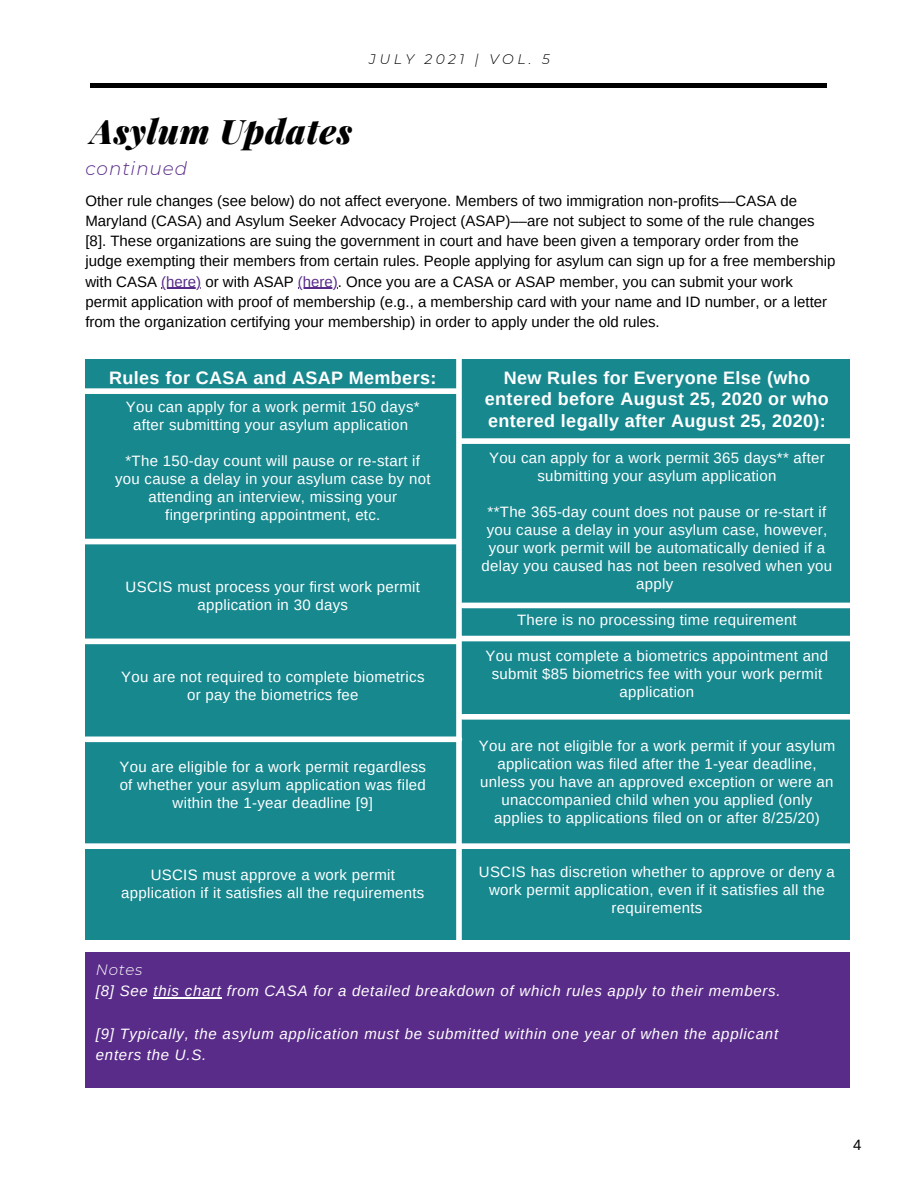
<style>
.page{position:relative;width:918px;height:1188px;background:#fff}
.page>*{position:absolute;margin:0;border:0;box-sizing:border-box;transform-origin:0 0}
.t1{font:italic 900 33.75px "Playfair Display";letter-spacing:.02em;color:#000}
.t2{font:italic 300 18.45px "Montserrat";letter-spacing:.05em;color:#592c89}
.t3{font:700 18px/21.3px "Arimo";letter-spacing:.02em;color:#fff;text-align:center}
.t4{font:15px/18px "Arimo";letter-spacing:.02em;color:#fff;text-align:center}
.t5{font:15px/20.2px "Arimo";color:#000}
.t6{font:italic 15px/21.5px "Arimo";letter-spacing:.05em;color:#fff}
.t7{font:italic 300 15px "Montserrat";letter-spacing:.05em;color:#fff}
.t8{font:italic 300 13.8px "Montserrat";letter-spacing:.25em;color:#000}
.s1{color:#592c89}
</style>
<div class="page">
<hr style="left:91px;top:83px;width:736px;height:4px;background:#000">
<div style="left:86px;top:359px;width:764px;height:580px;background:#18888f"></div>
<div style="left:86px;top:952px;width:764px;height:136px;background:#592c89"></div>
<hr style="left:161px;top:288px;width:40px;height:1px;background:#592c89">
<hr style="left:298px;top:288px;width:40px;height:1px;background:#592c89">
<hr style="left:154px;top:998px;width:68px;height:1px;background:#fff">
<div style="left:456px;top:346px;width:6px;height:596px;background:#fff"></div>
<div style="left:76px;top:639px;width:380px;height:5px;background:#fff"></div>
<div style="left:86px;top:737px;width:373px;height:5px;background:#fff"></div>
<div style="left:78px;top:539px;width:378px;height:5px;background:#fff"></div>
<div style="left:76px;top:843px;width:778px;height:6px;background:#fff"></div>
<div style="left:76px;top:388px;width:380px;height:6px;background:#fff"></div>
<div style="left:462px;top:438px;width:400px;height:6px;background:#fff"></div>
<div style="left:463px;top:714px;width:399px;height:6px;background:#fff"></div>
<div style="left:463px;top:603px;width:391px;height:5px;background:#fff"></div>
<div style="left:459px;top:636px;width:396px;height:5px;background:#fff"></div>
<p class="t8" style="left:369px;top:51px;width:182px">JULY 2021 | VOL. 5</p>
<p class="t1" style="left:91px;top:107px;width:263px">Asylum Updates</p>
<p class="t2" style="left:85px;top:158px;width:103px">continued</p>
<p class="t5" style="left:85px;top:190px;width:752px">Other rule changes (see below) do not affect everyone. Members of two immigration non-profits––CASA de Maryland (CASA) and Asylum Seeker Advocacy Project (ASAP)––are not subject to some of the rule changes [8]. These organizations are suing the government in court and have been given a temporary order from the judge exempting their members from certain rules. People applying for asylum can sign up for a free membership with CASA <span class="s1">(here)</span> or with ASAP <span class="s1">(here)</span>. Once you are a CASA or ASAP member, you can submit your work permit application with proof of membership (e.g., a membership card with your name and ID number, or a letter from the organization certifying your membership) in order to apply under the old rules.</p>
<p class="t3" style="left:109px;top:367px;width:329px">Rules for CASA and ASAP Members:</p>
<p class="t3" style="left:485px;top:367px;width:346px">New Rules for Everyone Else (who entered before August 25, 2020 or who entered legally after August 25, 2020):</p>
<p class="t4" style="left:126px;top:397px;width:295px">You can apply for a work permit 150 days* after submitting your asylum application</p>
<p class="t4" style="left:115px;top:451px;width:317px">*The 150-day count will pause or re-start if you cause a delay in your asylum case by not attending an interview, missing your fingerprinting appointment, etc.</p>
<p class="t4" style="left:489px;top:449px;width:337px">You can apply for a work permit 365 days** after submitting your asylum application</p>
<p class="t4" style="left:482px;top:503px;width:352px">**The 365-day count does not pause or re-start if you cause a delay in your asylum case, however, your work permit will be automatically denied if a delay you caused has not been resolved when you apply</p>
<p class="t4" style="left:517px;top:611px;width:281px">There is no processing time requirement</p>
<p class="t4" style="left:486px;top:647px;width:344px">You must complete a biometrics appointment and submit $85 biometrics fee with your work permit application</p>
<p class="t4" style="left:479px;top:737px;width:358px">You are not eligible for a work permit if your asylum application was filed after the 1-year deadline, unless you have an approved exception or were an unaccompanied child when you applied (only applies to applications filed on or after 8/25/20)</p>
<p class="t4" style="left:479px;top:863px;width:358px">USCIS has discretion whether to approve or deny a work permit application, even if it satisfies all the requirements</p>
<p class="t4" style="left:126px;top:577px;width:296px">USCIS must process your first work permit application in 30 days</p>
<p class="t4" style="left:121px;top:667px;width:305px">You are not required to complete biometrics or pay the biometrics fee</p>
<p class="t4" style="left:120px;top:757px;width:308px">You are eligible for a work permit regardless of whether your asylum application was filed within the 1-year deadline [9]</p>
<p class="t4" style="left:121px;top:865px;width:305px">USCIS must approve a work permit application if it satisfies all the requirements</p>
<p class="t7" style="left:96px;top:961px;width:48px">Notes</p>
<p class="t6" style="left:96px;top:980px;width:686px">[8] See this chart from CASA for a detailed breakdown of which rules apply to their members.</p>
<p class="t6" style="left:96px;top:1023px;width:684px">[9] Typically, the asylum application must be submitted within one year of when the applicant enters the U.S.</p>
<p class="t5" style="left:853px;top:1135px;width:10px">4</p>
</div>
